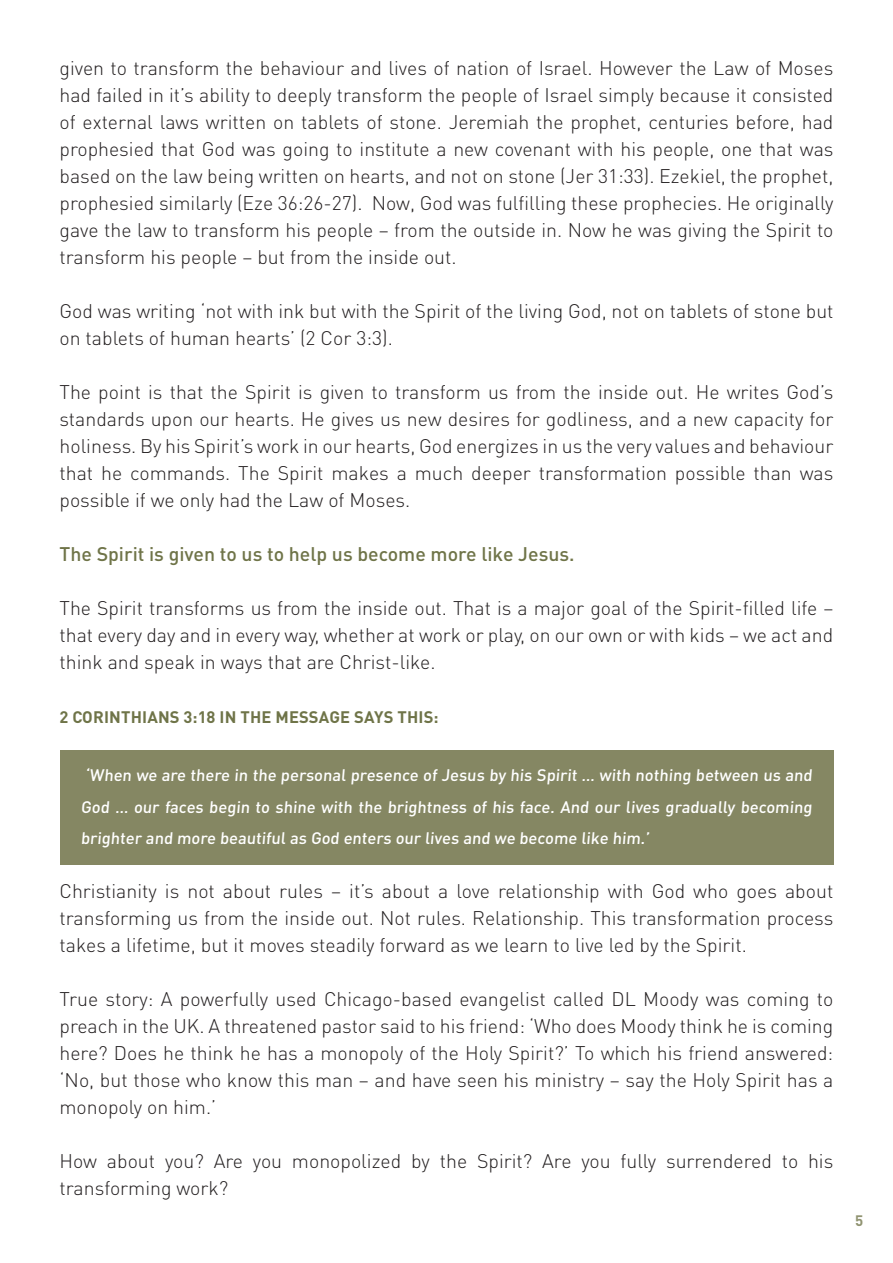
<style>
.page{position:relative;width:893px;height:1263px;background:#fff}
.page>*{position:absolute;margin:0;border:0;box-sizing:border-box;transform-origin:0 0}
.t1{font:300 19.5px/27px "DIN Pro";color:#231f20;text-align:justify}
.t2{font:500 19.5px "DIN Pro";color:#6f7448}
.t3{font:500 16.5px/31.5px "DIN Pro";color:#fff;text-align:justify}
.t4{font:700 16.5px "DIN Pro";letter-spacing:.01em;color:#6f7448}
.t5{font:700 15px "DIN Pro";color:#909371}
</style>
<div class="page">
<div style="left:60px;top:750px;width:773px;height:115px;background:#858763"></div>
<p class="t1" style="left:60px;top:53px;width:775px">given to transform the behaviour and lives of nation of Israel. However the Law of Moses had failed in it’s ability to deeply transform the people of Israel simply because it consisted of external laws written on tablets of stone. Jeremiah the prophet, centuries before, had prophesied that God was going to institute a new covenant with his people, one that was based on the law being written on hearts, and not on stone (Jer 31:33). Ezekiel, the prophet, prophesied similarly (Eze 36:26-27). Now, God was fulfilling these prophecies. He originally gave the law to transform his people – from the outside in. Now he was giving the Spirit to transform his people – but from the inside out.</p>
<p class="t1" style="left:60px;top:296px;width:775px">God was writing ‘not with ink but with the Spirit of the living God, not on tablets of stone but on tablets of human hearts’ (2 Cor 3:3).</p>
<p class="t1" style="left:60px;top:377px;width:775px">The point is that the Spirit is given to transform us from the inside out. He writes God’s standards upon our hearts. He gives us new desires for godliness, and a new capacity for holiness. By his Spirit’s work in our hearts, God energizes in us the very values and behaviour that he commands. The Spirit makes a much deeper transformation possible than was possible if we only had the Law of Moses.</p>
<p class="t2" style="left:60px;top:540px;width:517px">The Spirit is given to us to help us become more like Jesus.</p>
<p class="t1" style="left:60px;top:593px;width:775px">The Spirit transforms us from the inside out. That is a major goal of the Spirit-filled life – that every day and in every way, whether at work or play, on our own or with kids – we act and think and speak in ways that are Christ-like.</p>
<p class="t4" style="left:60px;top:705px;width:34px">2 CORINT</p>
<p class="t4" style="left:131px;top:705px;width:22px">HIANS</p>
<p class="t4" style="left:184px;top:705px;width:104px">3:18 IN THE MESSA</p>
<p class="t4" style="left:329px;top:705px;width:111px">GE SAYS THIS:</p>
<p class="t3" style="left:81px;top:759px;width:735px">‘When we are there in the personal presence of Jesus by his Spirit … with nothing between us and God … our faces begin to shine with the brightness of his face. And our lives gradually becoming brighter and more beautiful as God enters our lives and we become like him.’</p>
<p class="t1" style="left:60px;top:877px;width:775px">Christianity is not about rules – it’s about a love relationship with God who goes about transforming us from the inside out. Not rules. Relationship. This transformation process takes a lifetime, but it moves steadily forward as we learn to live led by the Spirit.</p>
<p class="t1" style="left:60px;top:985px;width:775px">True story: A powerfully used Chicago-based evangelist called DL Moody was coming to preach in the UK. A threatened pastor said to his friend: ‘Who does Moody think he is coming here? Does he think he has a monopoly of the Holy Spirit?’ To which his friend answered: ‘No, but those who know this man – and have seen his ministry – say the Holy Spirit has a monopoly on him.’</p>
<p class="t1" style="left:60px;top:1147px;width:775px">How about you? Are you monopolized by the Spirit? Are you fully surrendered to his transforming work?</p>
<p class="t5" style="left:855px;top:1210px;width:10px">5</p>
</div>
